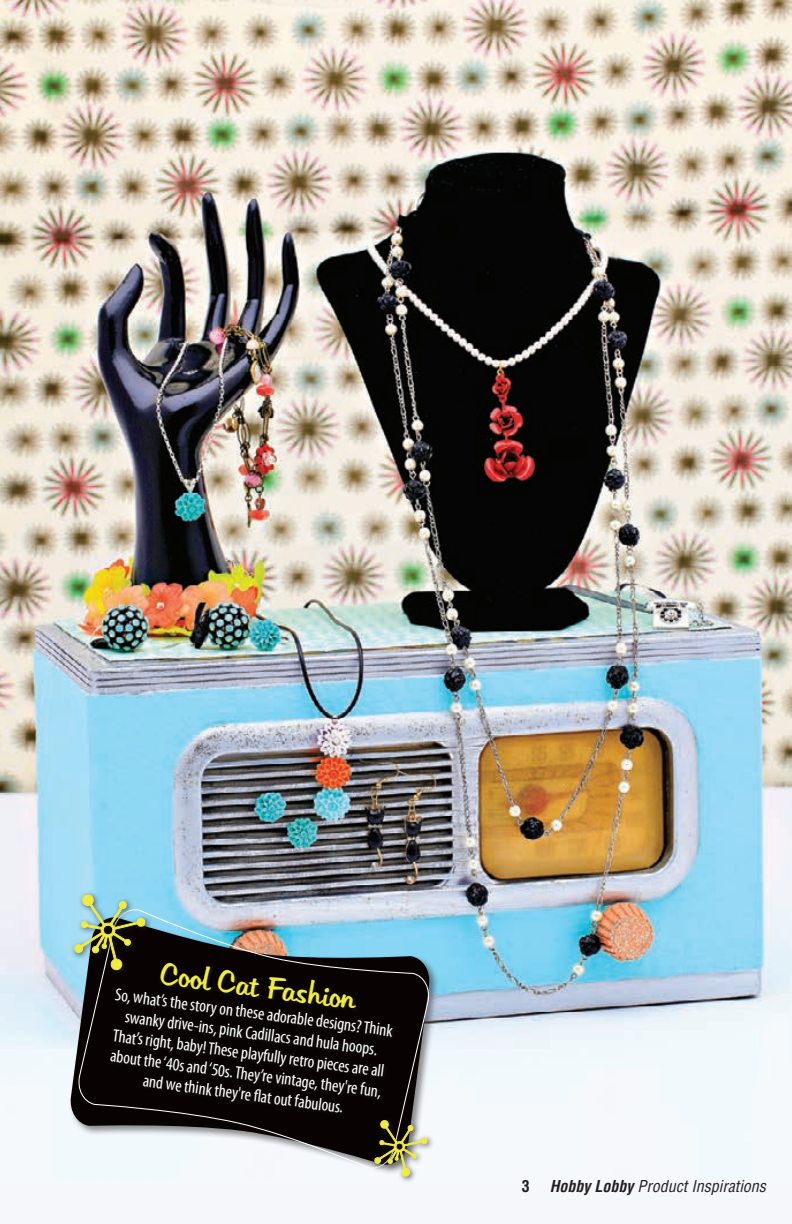
<style>
.page{position:relative;width:792px;height:1224px;background:#f5f7fb}
.page>*{position:absolute;margin:0;border:0;box-sizing:border-box;transform-origin:0 0}
.t1{font:30px "Hudson";color:#efeb41}
.t2{font:condensed 17.8px/20.6px "Myriad Pro";color:#fff;text-align:center}
.t3{font:italic condensed 16px "Helvetica";color:#231f20}
.t4{font:700 condensed 16px "Helvetica";color:#231f20}
.s1{font-weight:700}
</style>
<div class="page">
<img style="left:0;top:0;width:792px;height:1049px">
<div style="left:69px;top:915px;width:371px;height:260px;background:#231f20;opacity:.5"></div>
<svg style="left:77px;top:908px;width:354px;height:262px"></svg>
<div style="left:110px;top:962px;width:287px;height:155px;background:#080302"></div>
<div style="left:70px;top:890px;width:83px;height:87px;background:#231f20;opacity:.75"></div>
<svg style="left:73px;top:893px;width:72px;height:78px;background:#748c76"></svg>
<div style="left:370px;top:1116px;width:65px;height:67px;background:#231f20;opacity:.75"></div>
<svg style="left:374px;top:1119px;width:53px;height:59px"></svg>
<h1 class="t1" style="left:163px;top:956px;width:198px;rotate:8deg">Cool Cat Fashion</h1>
<p class="t2" style="left:116px;top:985px;width:282px;rotate:7deg">So, what’s the story on these adorable designs? Think swanky drive-ins, pink Cadillacs and hula hoops.<br>That’s right, baby! These playfully retro pieces are all about the ‘40s and ‘50s. They’re vintage, they're fun, and we think they're fl at out fabulous.</p>
<p class="t4" style="left:522px;top:1176px;width:9px">3</p>
<p class="t3" style="left:550px;top:1176px;width:218px"><span class="s1">Hobby Lobby</span> Product Inspirations</p>
</div>
